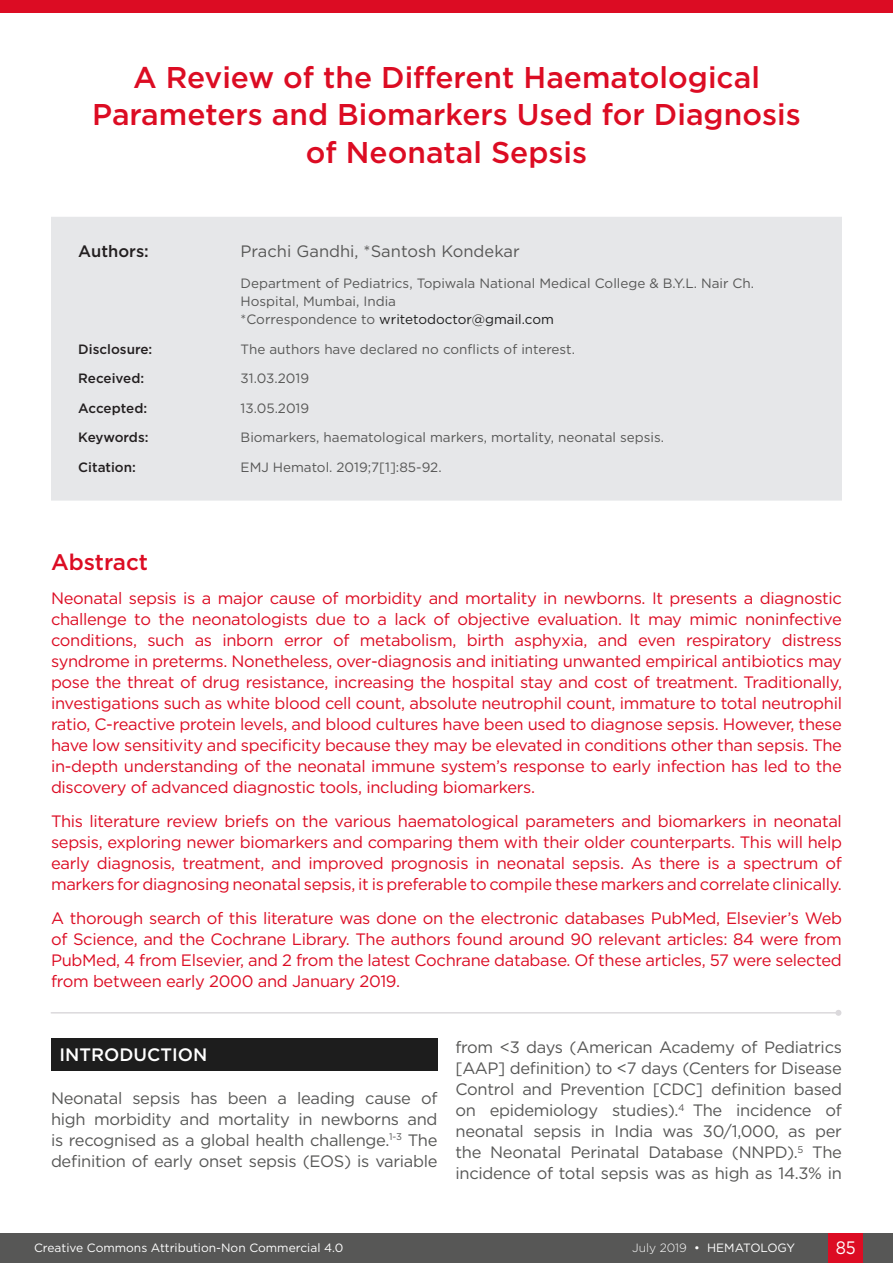
<style>
.page{position:relative;width:893px;height:1263px;background:#fff}
.page>*{position:absolute;margin:0;border:0;box-sizing:border-box;transform-origin:0 0}
.t1{font:500 30px/37.5px "Gotham";color:#dc0c23;text-align:center}
.t2{font:500 22.5px "Gotham";color:#dc0c23}
.H1__Heading_1{font:500 18px "Gotham";color:#fff}
.t3{font:18px "Gotham";color:#fff;scale:.9 1}
.t4{font:16.5px/21px "Gotham";letter-spacing:-.02em;color:#dc0c23;text-align:justify}
.Body_Text{font:16.5px/21px "Gotham";letter-spacing:-.02em;color:#575756;text-align:justify}
.Body_Text-2{font:16.5px "Gotham";color:#575756}
.Article_Details__Aut{font:500 16.5px "Gotham";color:#231f20}
.Article_Details_Body{font:13.5px/18px "Gotham";color:#575756}
.Article_Details_Head{font:500 13.5px "Gotham";color:#231f20}
.t5{font:12px "Gotham";color:#fff}
.s1{color:#1d1d1d}
.s2{font-weight:300}
</style>
<div class="page">
<div style="left:0;top:1233px;width:893px;height:30px;background:#575756"></div>
<div style="left:829px;top:1233px;width:34px;height:30px;background:#dc0c23"></div>
<div style="left:0;top:0;width:893px;height:13px;background:#dc0c23"></div>
<div style="left:51px;top:217px;width:791px;height:284px;background:#e6e7e9"></div>
<div style="left:51px;top:1038px;width:386px;height:33px;background:#1d1d1d"></div>
<hr style="left:51px;top:1012px;width:787px;height:1px;background:#dbd9dc">
<svg style="left:835px;top:1010px;width:6px;height:6px"></svg>
<p class="t1" style="left:92px;top:58px;width:710px">A Review of the Different Haematological<br>Parameters and Biomarkers Used for Diagnosis of Neonatal Sepsis</p>
<p class="Article_Details__Aut" style="left:78px;top:241px;width:72px">Authors:</p>
<p class="Body_Text-2" style="left:241px;top:241px;width:281px">Prachi Gandhi, *Santosh Kondekar</p>
<p class="Article_Details_Body" style="left:241px;top:274px;width:515px">Department of Pediatrics, Topiwala National Medical College &amp; B.Y.L. Nair Ch.<br>Hospital, Mumbai, India<br>*Correspondence to <span class="s1">writetodoctor@gmail.com</span></p>
<p class="Article_Details_Head" style="left:78px;top:340px;width:76px">Disclosure:</p>
<p class="Article_Details_Body" style="left:241px;top:339px;width:336px">The authors have declared no conflicts of interest.</p>
<p class="Article_Details_Head" style="left:78px;top:369px;width:67px">Received:</p>
<p class="Article_Details_Body" style="left:241px;top:369px;width:70px">31.03.2019</p>
<p class="Article_Details_Head" style="left:78px;top:399px;width:70px">Accepted:</p>
<p class="Article_Details_Body" style="left:241px;top:399px;width:70px">13.05.2019</p>
<p class="Article_Details_Head" style="left:78px;top:429px;width:72px">Keywords:</p>
<p class="Article_Details_Body" style="left:241px;top:428px;width:425px">Biomarkers, haematological markers, mortality, neonatal sepsis.</p>
<p class="Article_Details_Head" style="left:78px;top:458px;width:59px">Citation:</p>
<p class="Article_Details_Body" style="left:241px;top:458px;width:203px">EMJ Hematol. 2019;7[1]:85-92.</p>
<p class="t2" style="left:51px;top:548px;width:99px">Abstract</p>
<p class="t4" style="left:51px;top:587px;width:792px">Neonatal sepsis is a major cause of morbidity and mortality in newborns. It presents a diagnostic challenge to the neonatologists due to a lack of objective evaluation. It may mimic noninfective conditions, such as inborn error of metabolism, birth asphyxia, and even respiratory distress syndrome in preterms. Nonetheless, over-diagnosis and initiating unwanted empirical antibiotics may pose the threat of drug resistance, increasing the hospital stay and cost of treatment. Traditionally, investigations such as white blood cell count, absolute neutrophil count, immature to total neutrophil ratio, C-reactive protein levels, and blood cultures have been used to diagnose sepsis. However, these have low sensitivity and specificity because they may be elevated in conditions other than sepsis. The in-depth understanding of the neonatal immune system’s response to early infection has led to the discovery of advanced diagnostic tools, including biomarkers.</p>
<p class="t4" style="left:51px;top:810px;width:792px">This literature review briefs on the various haematological parameters and biomarkers in neonatal sepsis, exploring newer biomarkers and comparing them with their older counterparts. This will help early diagnosis, treatment, and improved prognosis in neonatal sepsis. As there is a spectrum of markers for diagnosing neonatal sepsis, it is preferable to compile these markers and correlate clinically.</p>
<p class="t4" style="left:51px;top:907px;width:792px">A thorough search of this literature was done on the electronic databases PubMed, Elsevier’s Web of Science, and the Cochrane Library. The authors found around 90 relevant articles: 84 were from PubMed, 4 from Elsevier, and 2 from the latest Cochrane database. Of these articles, 57 were selected from between early 2000 and January 2019.</p>
<p class="H1__Heading_1" style="left:60px;top:1043px;width:149px">INTRODUCTION</p>
<p class="Body_Text" style="left:51px;top:1087px;width:388px">Neonatal sepsis has been a leading cause of high morbidity and mortality in newborns and is recognised as a global health challenge.<sup>1-3</sup> The definition of early onset sepsis (EOS) is variable</p>
<p class="Body_Text" style="left:455px;top:1036px;width:388px">from &lt;3 days (American Academy of Pediatrics [AAP] definition) to &lt;7 days (Centers for Disease Control and Prevention [CDC] definition based on epidemiology studies).<sup>4</sup> The incidence of neonatal sepsis in India was 30/1,000, as per the Neonatal Perinatal Database (NNPD).<sup>5</sup> The incidence of total sepsis was as high as 14.3% in</p>
<p class="t5" style="left:34px;top:1240px;width:311px">Creative Commons Attribution-Non Commercial 4.0</p>
<p class="t5" style="left:632px;top:1240px;width:165px"><span class="s2">July 2019</span> • HEMATOLOGY</p>
<p class="t3" style="left:836px;top:1236px;width:23px">85</p>
</div>
